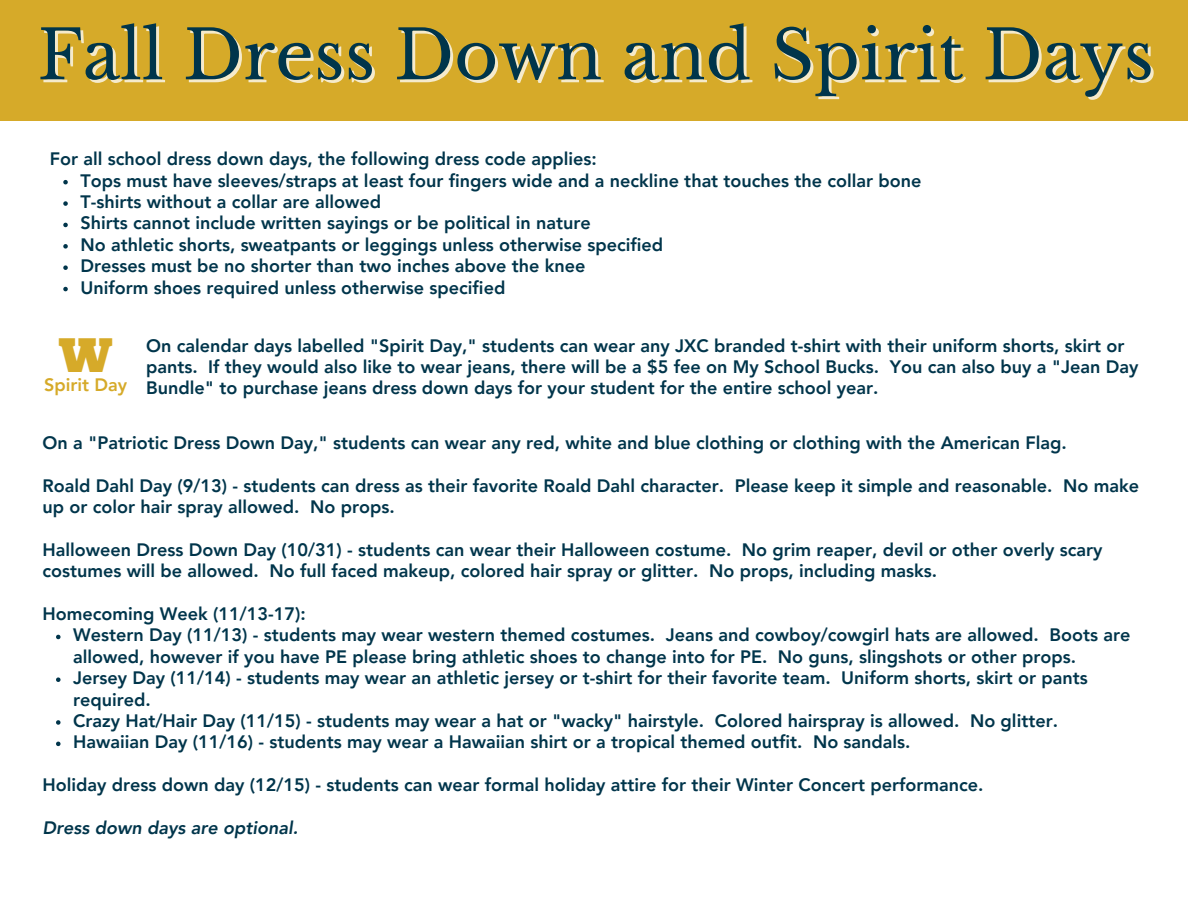
<style>
.page{position:relative;width:1188px;height:918px;background:#fff}
.page>*{position:absolute;margin:0;border:0;box-sizing:border-box;transform-origin:0 0}
.t1{font:67.5px "Libre Baskerville";color:#00354b}
.t2{font:48px "Sports World";color:#d6aa29}
.t3{font:800 18px/21.3px "Avenir LT Pro";color:#00354b}
.t4{font:italic 800 18px "Avenir LT Pro";color:#00354b}
.t5{font:800 18px "Avenir LT Pro";color:#d6aa29}
</style>
<div class="page">
<div style="left:0;top:0;width:1188px;height:121px;background:#d6aa29"></div>
<svg style="left:56px;top:635px;width:5px;height:4px"></svg>
<svg style="left:56px;top:677px;width:5px;height:5px"></svg>
<svg style="left:56px;top:720px;width:5px;height:5px"></svg>
<svg style="left:56px;top:742px;width:5px;height:4px"></svg>
<svg style="left:63px;top:180px;width:5px;height:4px"></svg>
<svg style="left:63px;top:201px;width:5px;height:5px"></svg>
<svg style="left:63px;top:223px;width:5px;height:4px"></svg>
<svg style="left:63px;top:244px;width:5px;height:5px"></svg>
<svg style="left:63px;top:265px;width:5px;height:5px"></svg>
<svg style="left:63px;top:287px;width:5px;height:4px"></svg>
<p class="t1" style="left:37px;top:14px;width:1118px">Fall Dress Down and Spirit Days</p>
<p class="t3" style="left:50px;top:150px;width:548px">For all school dress down days, the following dress code applies:</p>
<p class="t3" style="left:80px;top:171px;width:843px">Tops must have sleeves/straps at least four fingers wide and a neckline that touches the collar bone</p>
<p class="t3" style="left:80px;top:193px;width:302px">T-shirts without a collar are allowed</p>
<p class="t3" style="left:80px;top:214px;width:512px">Shirts cannot include written sayings or be political in nature</p>
<p class="t3" style="left:80px;top:236px;width:584px">No athletic shorts, sweatpants or leggings unless otherwise specified</p>
<p class="t3" style="left:80px;top:257px;width:507px">Dresses must be no shorter than two inches above the knee</p>
<p class="t3" style="left:80px;top:278px;width:426px">Uniform shoes required unless otherwise specified</p>
<p class="t2" style="left:58px;top:334px;width:56px">W</p>
<p class="t5" style="left:44px;top:378px;width:85px">Spirit Day</p>
<p class="t3" style="left:146px;top:336px;width:994px">On calendar days labelled "Spirit Day," students can wear any JXC branded t-shirt with their uniform shorts, skirt or pants. If they would also like to wear jeans, there will be a $5 fee on My School Bucks. You can also buy a "Jean Day<br>Bundle" to purchase jeans dress down days for your student for the entire school year.</p>
<p class="t3" style="left:43px;top:434px;width:1026px">On a "Patriotic Dress Down Day," students can wear any red, white and blue clothing or clothing with the American Flag.</p>
<p class="t3" style="left:43px;top:477px;width:1098px">Roald Dahl Day (9/13) - students can dress as their favorite Roald Dahl character. Please keep it simple and reasonable. No make up or color hair spray allowed. No props.</p>
<p class="t3" style="left:43px;top:541px;width:1062px">Halloween Dress Down Day (10/31) - students can wear their Halloween costume. No grim reaper, devil or other overly scary costumes will be allowed. No full faced makeup, colored hair spray or glitter. No props, including masks.</p>
<p class="t3" style="left:43px;top:605px;width:265px">Homecoming Week (11/13-17):</p>
<p class="t3" style="left:73px;top:626px;width:1059px">Western Day (11/13) - students may wear western themed costumes. Jeans and cowboy/cowgirl hats are allowed. Boots are allowed, however if you have PE please bring athletic shoes to change into for PE. No guns, slingshots or other props.</p>
<p class="t3" style="left:73px;top:669px;width:1016px">Jersey Day (11/14) - students may wear an athletic jersey or t-shirt for their favorite team. Uniform shorts, skirt or pants required.</p>
<p class="t3" style="left:73px;top:712px;width:986px">Crazy Hat/Hair Day (11/15) - students may wear a hat or "wacky" hairstyle. Colored hairspray is allowed. No glitter.</p>
<p class="t3" style="left:73px;top:733px;width:839px">Hawaiian Day (11/16) - students may wear a Hawaiian shirt or a tropical themed outfit. No sandals.</p>
<p class="t3" style="left:43px;top:776px;width:942px">Holiday dress down day (12/15) - students can wear formal holiday attire for their Winter Concert performance.</p>
<p class="t4" style="left:43px;top:820px;width:257px">Dress down days are optional.</p>
</div>
